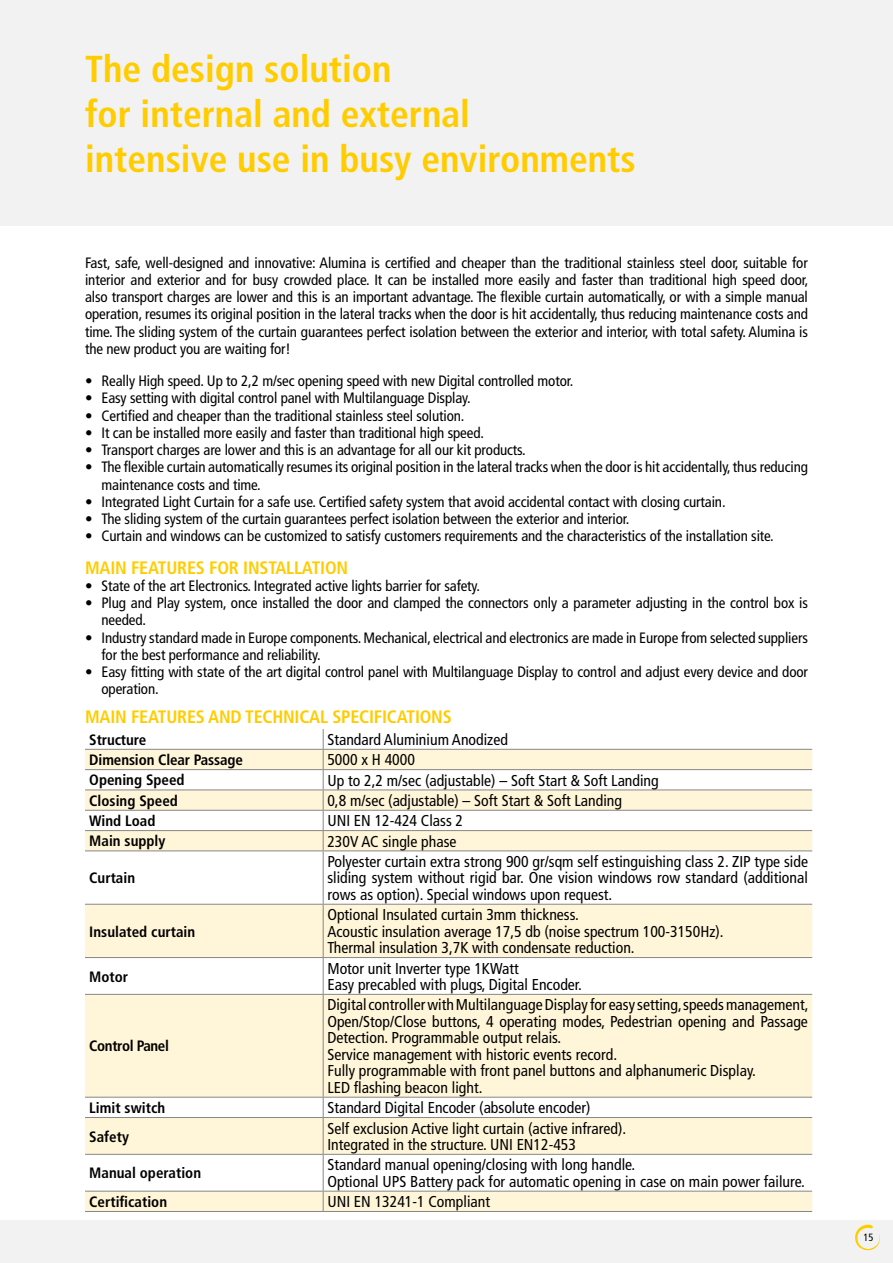
<style>
.page{position:relative;width:893px;height:1263px;background:#fff}
.page>*{position:absolute;margin:0;border:0;box-sizing:border-box;transform-origin:0 0}
.t1{font:700 condensed 37.5px/45px "Frutiger";color:#fc0}
.t2{font:700 condensed 18px "Frutiger";letter-spacing:-.01em;color:#fc0}
.t3{font:condensed 15.75px/16.5px "Frutiger";color:#000}
.t4{font:condensed 15px/17.2px "Frutiger";letter-spacing:-.01em;color:#000}
.t5{font:700 condensed 15px "Frutiger";color:#000}
.t6{font:700 condensed 15px "Frutiger";letter-spacing:-.025em;color:#000}
.t7{font:condensed 10.5px "Frutiger";color:#000}
</style>
<div class="page">
<div style="left:0;top:1220px;width:893px;height:43px;background:#f2f2f2"></div>
<div style="left:0;top:0;width:893px;height:225px;background:#f2f2f2"></div>
<svg style="left:85px;top:750px;width:727px;height:461px;fill:#fff5d8"></svg>
<hr style="left:85px;top:749px;width:238px;height:1px;background:#878787">
<hr style="left:323px;top:749px;width:489px;height:1px;background:#878787">
<hr style="left:85px;top:769px;width:238px;height:1px;background:#878787">
<hr style="left:323px;top:769px;width:489px;height:1px;background:#878787">
<hr style="left:85px;top:789px;width:238px;height:1px;background:#878787">
<hr style="left:323px;top:789px;width:489px;height:1px;background:#878787">
<hr style="left:85px;top:810px;width:238px;height:1px;background:#878787">
<hr style="left:323px;top:810px;width:489px;height:1px;background:#878787">
<hr style="left:85px;top:830px;width:238px;height:1px;background:#878787">
<hr style="left:323px;top:830px;width:489px;height:1px;background:#878787">
<svg style="left:323px;top:729px;width:1px;height:121px"></svg>
<hr style="left:85px;top:850px;width:238px;height:1px;background:#878787">
<hr style="left:323px;top:850px;width:489px;height:1px;background:#878787">
<hr style="left:323px;top:851px;width:1px;height:53px;background:#878787">
<hr style="left:85px;top:904px;width:238px;height:1px;background:#878787">
<hr style="left:323px;top:904px;width:489px;height:1px;background:#878787">
<hr style="left:323px;top:904px;width:1px;height:53px;background:#878787">
<hr style="left:85px;top:957px;width:238px;height:1px;background:#878787">
<hr style="left:323px;top:957px;width:489px;height:1px;background:#878787">
<hr style="left:323px;top:958px;width:1px;height:36px;background:#878787">
<hr style="left:85px;top:994px;width:238px;height:1px;background:#878787">
<hr style="left:323px;top:994px;width:489px;height:1px;background:#878787">
<hr style="left:323px;top:995px;width:1px;height:102px;background:#878787">
<hr style="left:85px;top:1097px;width:238px;height:1px;background:#878787">
<hr style="left:323px;top:1097px;width:489px;height:1px;background:#878787">
<svg style="left:323px;top:1097px;width:1px;height:20px"></svg>
<hr style="left:85px;top:1117px;width:238px;height:1px;background:#878787">
<hr style="left:323px;top:1117px;width:489px;height:1px;background:#878787">
<hr style="left:323px;top:1118px;width:1px;height:36px;background:#878787">
<hr style="left:85px;top:1154px;width:238px;height:1px;background:#878787">
<hr style="left:323px;top:1154px;width:489px;height:1px;background:#878787">
<hr style="left:323px;top:1155px;width:1px;height:36px;background:#878787">
<hr style="left:85px;top:1191px;width:238px;height:1px;background:#878787">
<hr style="left:323px;top:1191px;width:489px;height:1px;background:#878787">
<svg style="left:323px;top:1191px;width:1px;height:20px"></svg>
<hr style="left:85px;top:1211px;width:238px;height:1px;background:#878787">
<hr style="left:323px;top:1211px;width:489px;height:1px;background:#878787">
<svg style="left:855px;top:1225px;width:25px;height:25px"></svg>
<h1 class="t1" style="left:85px;top:46px;width:552px">The design solution<br>for internal and external<br>intensive use in busy environments</h1>
<p class="t4" style="left:85px;top:254px;width:725px;text-align:justify">Fast, safe, well-designed and innovative: Alumina is certified and cheaper than the traditional stainless steel door, suitable for interior and exterior and for busy crowded place. It can be installed more easily and faster than traditional high speed door, also transport charges are lower and this is an important advantage. The flexible curtain automatically, or with a simple manual operation, resumes its original position in the lateral tracks when the door is hit accidentally, thus reducing maintenance costs and time. The sliding system of the curtain guarantees perfect isolation between the exterior and interior, with total safety. Alumina is the new product you are waiting for!</p>
<p class="t4" style="left:85px;top:372px;width:490px">• Really High speed. Up to 2,2 m/sec opening speed with new Digital controlled motor.</p>
<p class="t4" style="left:85px;top:390px;width:387px">• Easy setting with digital control panel with Multilanguage Display.</p>
<p class="t4" style="left:85px;top:407px;width:381px">• Certified and cheaper than the traditional stainless steel solution.</p>
<p class="t4" style="left:85px;top:424px;width:400px">• It can be installed more easily and faster than traditional high speed.</p>
<p class="t4" style="left:85px;top:441px;width:442px">• Transport charges are lower and this is an advantage for all our kit products.</p>
<p class="t4" style="left:102px;top:459px;width:708px;text-indent:-16px">• The flexible curtain automatically resumes its original position in the lateral tracks when the door is hit accidentally, thus reducing maintenance costs and time.</p>
<p class="t4" style="left:85px;top:493px;width:642px">• Integrated Light Curtain for a safe use. Certified safety system that avoid accidental contact with closing curtain.</p>
<p class="t4" style="left:85px;top:510px;width:546px">• The sliding system of the curtain guarantees perfect isolation between the exterior and interior.</p>
<p class="t4" style="left:85px;top:528px;width:690px">• Curtain and windows can be customized to satisfy customers requirements and the characteristics of the installation site.</p>
<p class="t2" style="left:85px;top:557px;width:265px">MAIN FEATURES FOR INSTALLATION</p>
<p class="t4" style="left:85px;top:577px;width:396px">• State of the art Electronics. Integrated active lights barrier for safety.</p>
<p class="t4" style="left:102px;top:594px;width:708px;text-indent:-16px">• Plug and Play system, once installed the door and clamped the connectors only a parameter adjusting in the control box is needed.</p>
<p class="t4" style="left:102px;top:629px;width:708px;text-indent:-17px">• Industry standard made in Europe components. Mechanical, electrical and electronics are made in Europe from selected suppliers for the best performance and reliability.</p>
<p class="t4" style="left:102px;top:663px;width:708px;text-indent:-17px">• Easy fitting with state of the art digital control panel with Multilanguage Display to control and adjust every device and door operation.</p>
<p class="t2" style="left:85px;top:706px;width:368px">MAIN FEATURES AND TECHNICAL SPECIFICATIONS</p>
<p class="t5" style="left:89px;top:731px;width:58px">Structure</p>
<p class="t3" style="left:327px;top:731px;width:182px">Standard Aluminium Anodized</p>
<p class="t5" style="left:89px;top:751px;width:155px">Dimension Clear Passage</p>
<p class="t3" style="left:327px;top:752px;width:89px">5000 x H 4000</p>
<p class="t5" style="left:89px;top:771px;width:97px">Opening Speed</p>
<p class="t3" style="left:327px;top:772px;width:333px">Up to 2,2 m/sec (adjustable) – Soft Start &amp; Soft Landing</p>
<p class="t5" style="left:89px;top:792px;width:90px">Closing Speed</p>
<p class="t3" style="left:327px;top:792px;width:296px">0,8 m/sec (adjustable) – Soft Start &amp; Soft Landing</p>
<p class="t5" style="left:89px;top:812px;width:68px">Wind Load</p>
<p class="t3" style="left:327px;top:813px;width:137px">UNI EN 12-424 Class 2</p>
<p class="t5" style="left:89px;top:832px;width:78px">Main supply</p>
<p class="t3" style="left:327px;top:833px;width:131px">230V AC single phase</p>
<p class="t5" style="left:89px;top:869px;width:47px">Curtain</p>
<p class="t3" style="left:327px;top:853px;width:482px;text-align:justify">Polyester curtain extra strong 900 gr/sqm self estinguishing class 2. ZIP type side sliding system without rigid bar. One vision windows row standard (additional rows as option). Special windows upon request.</p>
<p class="t5" style="left:89px;top:922px;width:107px">Insulated curtain</p>
<p class="t3" style="left:327px;top:907px;width:398px">Optional Insulated curtain 3mm thickness.<br>Acoustic insulation average 17,5 db (noise spectrum 100-3150Hz).<br>Thermal insulation 3,7K with condensate reduction.</p>
<p class="t5" style="left:89px;top:967px;width:40px">Motor</p>
<p class="t3" style="left:327px;top:960px;width:256px">Motor unit Inverter type 1KWatt<br>Easy precabled with plugs, Digital Encoder.</p>
<p class="t6" style="left:89px;top:1037px;width:81px">Control Panel</p>
<p class="t3" style="left:327px;top:997px;width:483px">Digital controller with Multilanguage Display for easy setting, speeds management, Open/Stop/Close buttons, 4 operating modes, Pedestrian opening and Passage Detection. Programmable output relais.<br>Service management with historic events record.<br>Fully programmable with front panel buttons and alphanumeric Display.<br>LED flashing beacon light.</p>
<p class="t5" style="left:89px;top:1099px;width:77px">Limit switch</p>
<p class="t3" style="left:327px;top:1100px;width:264px">Standard Digital Encoder (absolute encoder)</p>
<p class="t5" style="left:89px;top:1127px;width:41px">Safety</p>
<p class="t3" style="left:327px;top:1120px;width:300px">Self exclusion Active light curtain (active infrared).<br>Integrated in the structure. UNI EN12-453</p>
<p class="t5" style="left:89px;top:1164px;width:113px">Manual operation</p>
<p class="t3" style="left:327px;top:1157px;width:479px">Standard manual opening/closing with long handle.<br>Optional UPS Battery pack for automatic opening in case on main power failure.</p>
<p class="t5" style="left:89px;top:1193px;width:79px">Certification</p>
<p class="t3" style="left:327px;top:1193px;width:164px">UNI EN 13241-1 Compliant</p>
<p class="t7" style="left:863px;top:1232px;width:12px">15</p>
</div>
